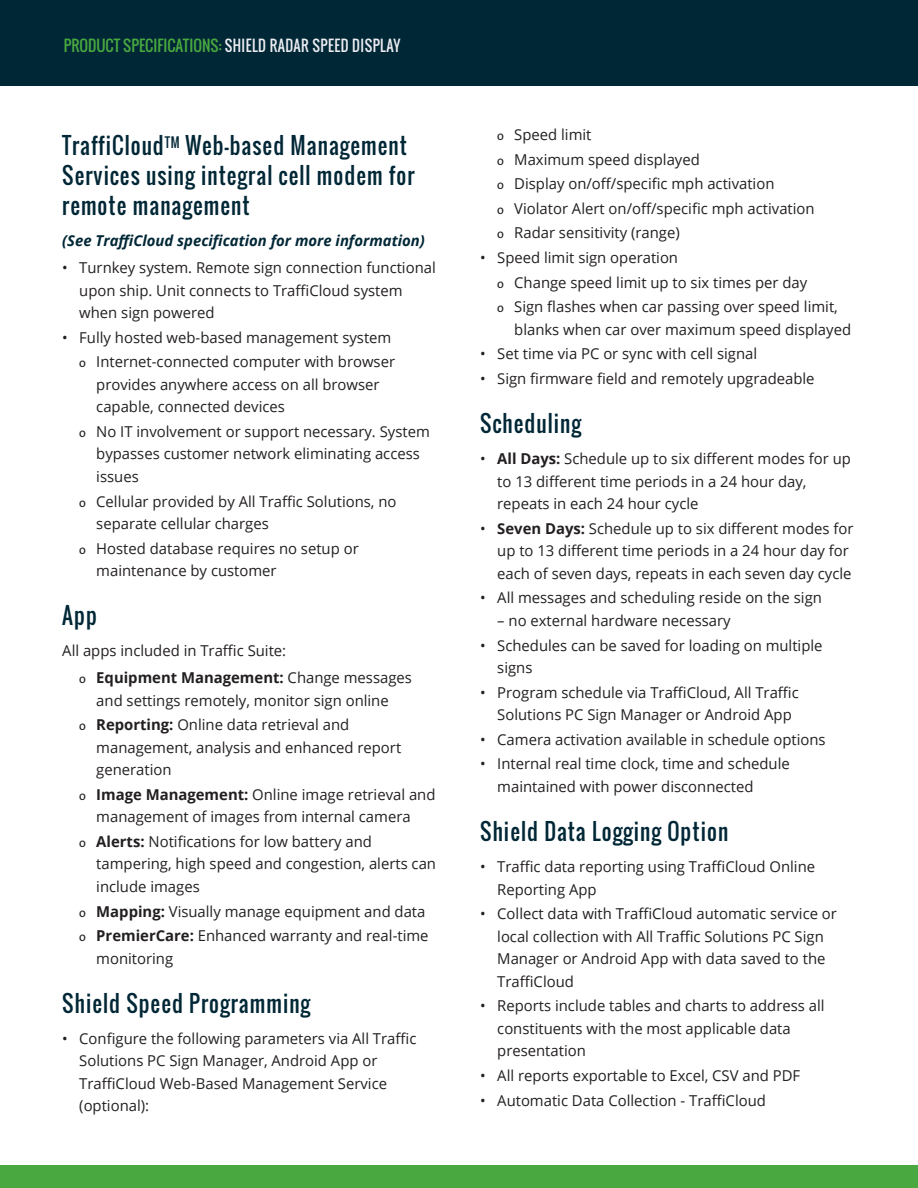
<style>
.page{position:relative;width:918px;height:1188px;background:#fff}
.page>*{position:absolute;margin:0;border:0;box-sizing:border-box;transform-origin:0 0}
.H2_15_20{font:22.5px/30px "Oswald";letter-spacing:.05em;color:#002736;scale:.94 1}
.Body_Copy{font:15px/22.5px "Open Sans";color:#231f20}
.Italic_Body_Copy{font:italic 700 15px "Open Sans";color:#002736}
.t1{font:15px "Oswald";color:#ededf2;scale:.94 1}
.s1{color:#49a83f}
.s2{font-family:"Bitter";font-size:12px}
.s3{font-weight:700}
</style>
<div class="page">
<div style="left:0;top:1165px;width:918px;height:23px;background:#49a83f"></div>
<div style="left:0;top:0;width:918px;height:86px;background:#002736"></div>
<p class="t1" style="left:64px;top:34px;width:360px"><span class="s1">PRODUCT SPECIFICATIONS:</span> SHIELD RADAR SPEED DISPLAY</p>
<p class="H2_15_20" style="left:62px;top:131px;width:376px">TraffiCloud<sup>TM</sup> Web-based Management<br>Services using integral cell modem for remote management</p>
<p class="Italic_Body_Copy" style="left:62px;top:230px;width:364px">(See TraffiCloud specification for more information)</p>
<p class="Body_Copy" style="left:79px;top:256px;width:358px;text-indent:-17px">• Turnkey system. Remote sign connection functional upon ship. Unit connects to TraffiCloud system when sign powered</p>
<p class="Body_Copy" style="left:62px;top:326px;width:331px">• Fully hosted web-based management system</p>
<p class="Body_Copy" style="left:96px;top:350px;width:300px;text-indent:-17px"><span class="s2">o</span> Internet-connected computer with browser provides anywhere access on all browser capable, connected devices</p>
<p class="Body_Copy" style="left:96px;top:420px;width:335px;text-indent:-17px"><span class="s2">o</span> No IT involvement or support necessary. System bypasses customer network eliminating access issues</p>
<p class="Body_Copy" style="left:96px;top:489px;width:302px;text-indent:-17px"><span class="s2">o</span> Cellular provided by All Traffic Solutions, no separate cellular charges</p>
<p class="Body_Copy" style="left:96px;top:537px;width:264px;text-indent:-17px"><span class="s2">o</span> Hosted database requires no setup or maintenance by customer</p>
<p class="H2_15_20" style="left:62px;top:601px;width:38px">App</p>
<p class="Body_Copy" style="left:62px;top:639px;width:225px">All apps included in Traffic Suite:</p>
<p class="Body_Copy" style="left:79px;top:666px;width:334px;text-align:center"><span class="s2">o</span> <span class="s3">Equipment Management:</span> Change messages and settings remotely, monitor sign online</p>
<p class="Body_Copy" style="left:96px;top:713px;width:306px;text-indent:-17px"><span class="s2">o</span> <span class="s3">Reporting:</span> Online data retrieval and management, analysis and enhanced report generation</p>
<p class="Body_Copy" style="left:79px;top:783px;width:358px;text-align:center"><span class="s2">o</span> <span class="s3">Image Management:</span> Online image retrieval and management of images from internal camera</p>
<p class="Body_Copy" style="left:96px;top:830px;width:341px;text-indent:-17px"><span class="s2">o</span> <span class="s3">Alerts:</span> Notifications for low battery and tampering, high speed and congestion, alerts can include images</p>
<p class="Body_Copy" style="left:79px;top:900px;width:348px"><span class="s2">o</span> <span class="s3">Mapping:</span> Visually manage equipment and data</p>
<p class="Body_Copy" style="left:96px;top:924px;width:334px;text-indent:-17px"><span class="s2">o</span> <span class="s3">PremierCare:</span> Enhanced warranty and real-time monitoring</p>
<p class="H2_15_20" style="left:62px;top:988px;width:265px">Shield Speed Programming</p>
<p class="Body_Copy" style="left:79px;top:1027px;width:339px;text-indent:-17px">• Configure the following parameters via All Traffic Solutions PC Sign Manager, Android App or TraffiCloud Web-Based Management Service (optional):</p>
<p class="Body_Copy" style="left:497px;top:123px;width:96px"><span class="s2">o</span> Speed limit</p>
<p class="Body_Copy" style="left:497px;top:147px;width:204px"><span class="s2">o</span> Maximum speed displayed</p>
<p class="Body_Copy" style="left:497px;top:172px;width:279px"><span class="s2">o</span> Display on/off/specific mph activation</p>
<p class="Body_Copy" style="left:497px;top:197px;width:319px"><span class="s2">o</span> Violator Alert on/off/specific mph activation</p>
<p class="Body_Copy" style="left:497px;top:221px;width:184px"><span class="s2">o</span> Radar sensitivity (range)</p>
<p class="Body_Copy" style="left:480px;top:246px;width:199px">• Speed limit sign operation</p>
<p class="Body_Copy" style="left:497px;top:271px;width:312px"><span class="s2">o</span> Change speed limit up to six times per day</p>
<p class="Body_Copy" style="left:514px;top:295px;width:338px;text-indent:-17px"><span class="s2">o</span> Sign flashes when car passing over speed limit, blanks when car over maximum speed displayed</p>
<p class="Body_Copy" style="left:480px;top:342px;width:279px">• Set time via PC or sync with cell signal</p>
<p class="Body_Copy" style="left:480px;top:367px;width:336px">• Sign firmware field and remotely upgradeable</p>
<p class="H2_15_20" style="left:480px;top:408px;width:109px">Scheduling</p>
<p class="Body_Copy" style="left:497px;top:447px;width:355px;text-indent:-17px">• <span class="s3">All Days:</span> Schedule up to six different modes for up to 13 different time periods in a 24 hour day, repeats in each 24 hour cycle</p>
<p class="Body_Copy" style="left:497px;top:517px;width:358px;text-indent:-17px">• <span class="s3">Seven Days:</span> Schedule up to six different modes for up to 13 different time periods in a 24 hour day for each of seven days, repeats in each seven day cycle</p>
<p class="Body_Copy" style="left:480px;top:586px;width:343px">• All messages and scheduling reside on the sign</p>
<p class="Body_Copy" style="left:497px;top:609px;width:235px">– no external hardware necessary</p>
<p class="Body_Copy" style="left:497px;top:634px;width:327px;text-indent:-17px">• Schedules can be saved for loading on multiple signs</p>
<p class="Body_Copy" style="left:497px;top:681px;width:303px;text-indent:-17px">• Program schedule via TraffiCloud, All Traffic<br>Solutions PC Sign Manager or Android App</p>
<p class="Body_Copy" style="left:480px;top:728px;width:347px">• Camera activation available in schedule options</p>
<p class="Body_Copy" style="left:497px;top:752px;width:294px;text-indent:-17px">• Internal real time clock, time and schedule maintained with power disconnected</p>
<p class="H2_15_20" style="left:480px;top:816px;width:265px">Shield Data Logging Option</p>
<p class="Body_Copy" style="left:497px;top:855px;width:319px;text-indent:-17px">• Traffic data reporting using TraffiCloud Online<br>Reporting App</p>
<p class="Body_Copy" style="left:497px;top:902px;width:341px;text-indent:-17px">• Collect data with TraffiCloud automatic service or local collection with All Traffic Solutions PC Sign Manager or Android App with data saved to the TraffiCloud</p>
<p class="Body_Copy" style="left:497px;top:994px;width:329px;text-indent:-17px">• Reports include tables and charts to address all constituents with the most applicable data presentation</p>
<p class="Body_Copy" style="left:480px;top:1064px;width:322px">• All reports exportable to Excel, CSV and PDF</p>
<p class="Body_Copy" style="left:480px;top:1089px;width:287px">• Automatic Data Collection - TraffiCloud</p>
</div>
